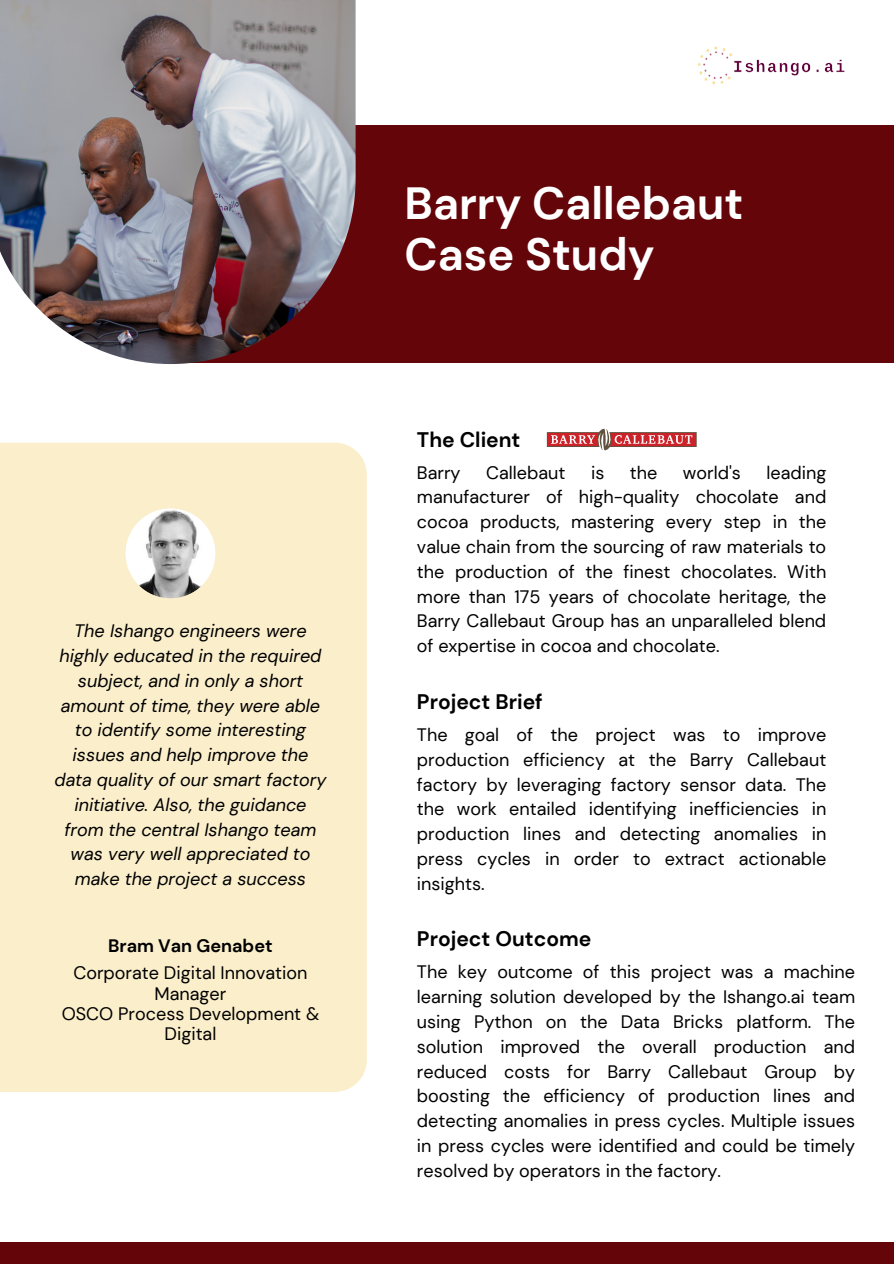
<style>
.page{position:relative;width:894px;height:1264px;background:#fff}
.page>*{position:absolute;margin:0;border:0;box-sizing:border-box;transform-origin:0 0}
.t1{font:700 45px "DM Sans";color:#fff}
.t2{font:700 21px "DM Sans";color:#000}
.t3{font:18px/24.8px "DM Sans";color:#000;text-align:justify}
.t4{font:italic 18px/24.8px "DM Sans";color:#000;text-align:center}
.t5{font:700 18px "DM Sans";color:#000}
</style>
<div class="page">
<div style="left:161px;top:126px;width:732px;height:237px;background:#64050a"></div>
<img style="left:0;top:0;width:355px;height:364px">
<div style="left:0;top:442px;width:367px;height:649px;background:#faeecb"></div>
<div style="left:0;top:1242px;width:893px;height:21px;background:#64050a"></div>
<img style="left:698px;top:46px;width:145px;height:39px">
<img style="left:125px;top:508px;width:90px;height:90px;border-radius:50%">
<svg style="left:546px;top:428px;width:150px;height:22px"></svg>
<p class="t4" style="left:55px;top:618px;width:273px">The Ishango engineers were highly educated in the required subject, and in only a short amount of time, they were able to identify some interesting issues and help improve the data quality of our smart factory initiative. Also, the guidance from the central Ishango team was very well appreciated to make the project a success</p>
<p class="t5" style="left:108px;top:934px;width:166px">Bram Van Genabet</p>
<p class="t3" style="left:73px;top:963px;width:235px;line-height:20.2px;text-align:center">Corporate Digital Innovation<br>Manager</p>
<p class="t3" style="left:62px;top:1003px;width:259px;line-height:20.2px;text-align:center">OSCO Process Development &amp;<br>Digital</p>
<p class="t1" style="left:404px;top:174px;width:340px">Barry Callebaut</p>
<p class="t1" style="left:404px;top:225px;width:251px">Case Study</p>
<p class="t2" style="left:417px;top:426px;width:105px">The Client</p>
<p class="t3" style="left:417px;top:460px;width:45px">Barry</p>
<p class="t3" style="left:486px;top:460px;width:81px">Callebaut</p>
<p class="t3" style="left:591px;top:460px;width:15px">is</p>
<p class="t3" style="left:629px;top:460px;width:29px">the</p>
<p class="t3" style="left:682px;top:460px;width:59px">world's</p>
<p class="t3" style="left:417px;top:460px;width:411px;text-indent:349px">leading manufacturer of high-quality chocolate and cocoa products, mastering every step in the value chain from the sourcing of raw materials to the production of the finest chocolates. With more than 175 years of chocolate heritage, the Barry Callebaut Group has an unparalleled blend of expertise in cocoa and chocolate.</p>
<p class="t2" style="left:417px;top:688px;width:127px">Project Brief</p>
<p class="t3" style="left:417px;top:722px;width:411px">The goal of the project was to improve production efficiency at the Barry Callebaut factory by leveraging factory sensor data. The the work entailed identifying inefficiencies in production lines and detecting anomalies in press cycles in order to extract actionable insights.</p>
<p class="t2" style="left:417px;top:925px;width:176px">Project Outcome</p>
<p class="t3" style="left:417px;top:959px;width:439px">The key outcome of this project was a machine learning solution developed by the Ishango.ai team using Python on the Data Bricks platform. The solution improved the overall production and reduced costs for Barry Callebaut Group by boosting the efficiency of production lines and detecting anomalies in press cycles. Multiple issues in press cycles were identified and could be timely resolved by operators in the factory.</p>
</div>
